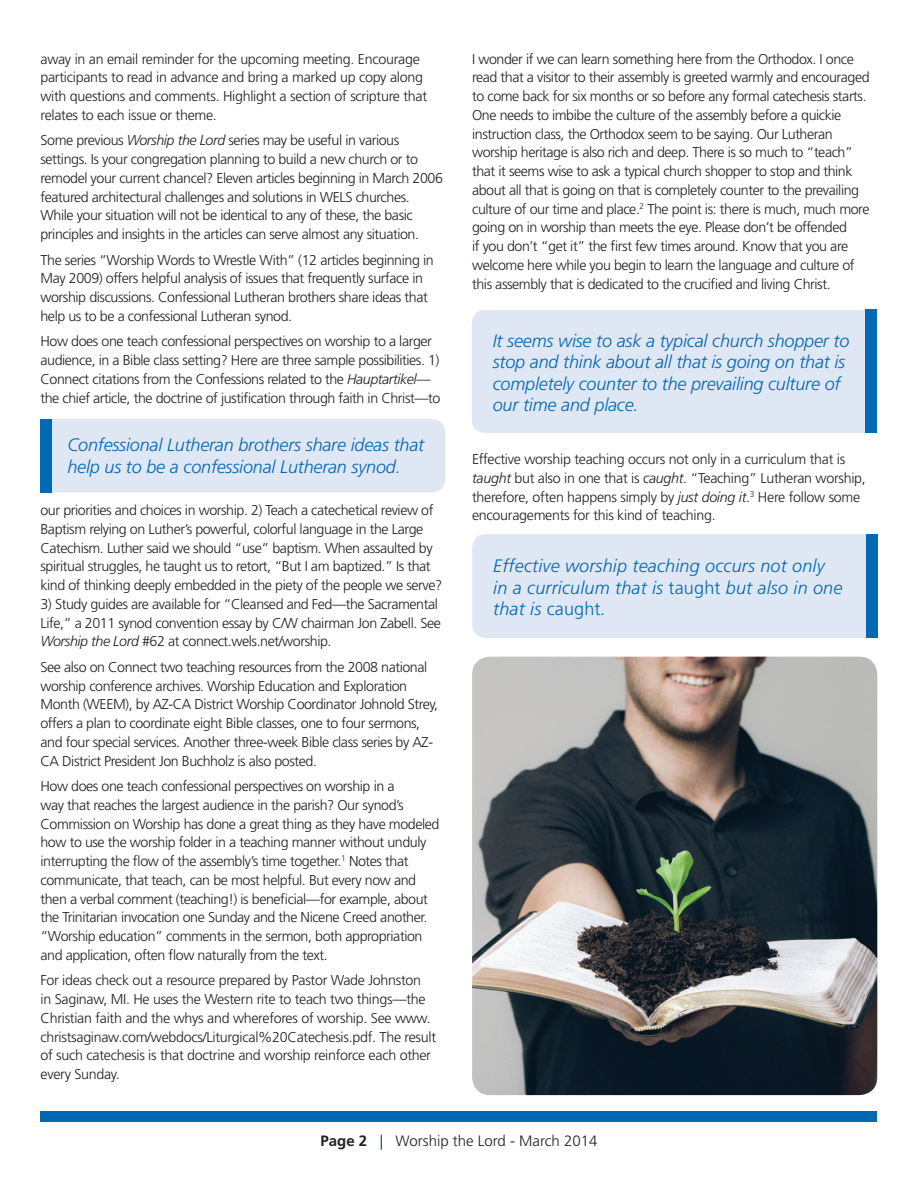
<style>
.page{position:relative;width:918px;height:1188px;background:#fff}
.page>*{position:absolute;margin:0;border:0;box-sizing:border-box;transform-origin:0 0}
.t1{font:italic 300 18px/21.6px "Frutiger LT Std";letter-spacing:-.01em;color:#0168b3}
.t2{font:italic 300 18px/21.6px "Frutiger LT Std";letter-spacing:.01em;color:#0168b3}
.t3{font:300 15px "Frutiger LT Std";color:#231f20}
.t4{font:300 14.25px/18.8px "Frutiger LT Std";letter-spacing:-.03em;color:#231f20}
.s1{font-style:italic}
.s2{font-style:normal}
.s3{font-weight:700}
.s4{color:#00215d}
</style>
<div class="page">
<div style="left:40px;top:1111px;width:838px;height:11px;background:#0168b3"></div>
<div style="left:472px;top:310px;width:393px;height:123px;background:#e0e7f4"></div>
<div style="left:865px;top:310px;width:12px;height:123px;background:#0168b3"></div>
<div style="left:472px;top:534px;width:394px;height:104px;background:#e0e7f4"></div>
<div style="left:866px;top:534px;width:11px;height:104px;background:#0168b3"></div>
<div style="left:52px;top:419px;width:393px;height:73px;background:#e0e7f4"></div>
<div style="left:40px;top:419px;width:12px;height:73px;background:#0168b3"></div>
<img style="left:472px;top:657px;width:405px;height:438px">
<p class="t4" style="left:40px;top:49px;width:388px">away in an email reminder for the upcoming meeting. Encourage participants to read in advance and bring a marked up copy along with questions and comments. Highlight a section of scripture that relates to each issue or theme.</p>
<p class="t4" style="left:40px;top:131px;width:404px">Some previous <span class="s1">Worship the Lord</span> series may be useful in various settings. Is your congregation planning to build a new church or to remodel your current chancel? Eleven articles beginning in March 2006 featured architectural challenges and solutions in WELS churches.<br>While your situation will not be identical to any of these, the basic principles and insights in the articles can serve almost any situation.</p>
<p class="t4" style="left:40px;top:250px;width:395px">The series “Worship Words to Wrestle With” (12 articles beginning in May 2009) offers helpful analysis of issues that frequently surface in worship discussions. Confessional Lutheran brothers share ideas that help us to be a confessional Lutheran synod.</p>
<p class="t4" style="left:40px;top:332px;width:402px">How does one teach confessional perspectives on worship to a larger audience, in a Bible class setting? Here are three sample possibilities. 1)<br>Connect citations from the Confessions related to the <span class="s1">Hauptartikel</span>— the chief article, the doctrine of justification through faith in Christ—to</p>
<p class="t1" style="left:67px;top:434px;width:358px">Confessional Lutheran brothers share ideas that help us to be a confessional Lutheran synod.</p>
<p class="t4" style="left:40px;top:501px;width:403px">our priorities and choices in worship. 2) Teach a catechetical review of Baptism relying on Luther’s powerful, colorful language in the Large Catechism. Luther said we should “use” baptism. When assaulted by spiritual struggles, he taught us to retort, “But I am baptized.” Is that kind of thinking deeply embedded in the piety of the people we serve?</p>
<p class="t4" style="left:40px;top:595px;width:402px">3) Study guides are available for “Cleansed and Fed—the Sacramental<br>Life,” a 2011 synod convention essay by C/W chairman Jon Zabell. See<br><span class="s1">Worship the Lord</span> #62 at connect.wels.net/worship.</p>
<p class="t4" style="left:40px;top:658px;width:399px">See also on Connect two teaching resources from the 2008 national worship conference archives. Worship Education and Exploration Month (WEEM), by AZ-CA District Worship Coordinator Johnold Strey, offers a plan to coordinate eight Bible classes, one to four sermons, and four special services. Another three-week Bible class series by AZ-CA District President Jon Buchholz is also posted.</p>
<p class="t4" style="left:40px;top:777px;width:400px">How does one teach confessional perspectives on worship in a<br>way that reaches the largest audience in the parish? Our synod’s Commission on Worship has done a great thing as they have modeled how to use the worship folder in a teaching manner without unduly interrupting the flow of the assembly’s time together.<sup>1</sup> Notes that communicate, that teach, can be most helpful. But every now and then a verbal comment (teaching!) is beneficial—for example, about the Trinitarian invocation one Sunday and the Nicene Creed another. “Worship education” comments in the sermon, both appropriation and application, often flow naturally from the text.</p>
<p class="t4" style="left:40px;top:971px;width:397px">For ideas check out a resource prepared by Pastor Wade Johnston<br>in Saginaw, MI. He uses the Western rite to teach two things—the Christian faith and the whys and wherefores of worship. See www. christsaginaw.com/webdocs/Liturgical%20Catechesis.pdf. The result of such catechesis is that doctrine and worship reinforce each other every Sunday.</p>
<p class="t4" style="left:472px;top:49px;width:399px">I wonder if we can learn something here from the Orthodox. I once read that a visitor to their assembly is greeted warmly and encouraged to come back for six months or so before any formal catechesis starts.<br>One needs to imbibe the culture of the assembly before a quickie instruction class, the Orthodox seem to be saying. Our Lutheran worship heritage is also rich and deep. There is so much to “teach” that it seems wise to ask a typical church shopper to stop and think about all that is going on that is completely counter to the prevailing culture of our time and place.<sup>2</sup> The point is: there is much, much more going on in worship than meets the eye. Please don’t be offended<br>if you don’t “get it” the first few times around. Know that you are welcome here while you begin to learn the language and culture of this assembly that is dedicated to the crucified and living Christ.</p>
<p class="t1" style="left:493px;top:330px;width:358px">It seems wise to ask a typical church shopper to stop and think about all that is going on that is completely counter to the prevailing culture of our time and place.</p>
<p class="t4" style="left:472px;top:450px;width:395px">Effective worship teaching occurs not only in a curriculum that is <span class="s1">taught</span> but also in one that is <span class="s1">caught</span>. “Teaching” Lutheran worship, therefore, often happens simply by <span class="s1">just doing it</span>.<sup>3</sup> Here follow some encouragements for this kind of teaching.</p>
<p class="t2" style="left:493px;top:555px;width:351px">Effective worship teaching occurs not only in a curriculum that is <span class="s2">taught</span> but also in one that is <span class="s2">caught</span>.</p>
<p class="t3" style="left:321px;top:1133px;width:278px"><span class="s3">Page 2</span> <span class="s4">|</span> Worship the Lord - March 2014</p>
</div>
